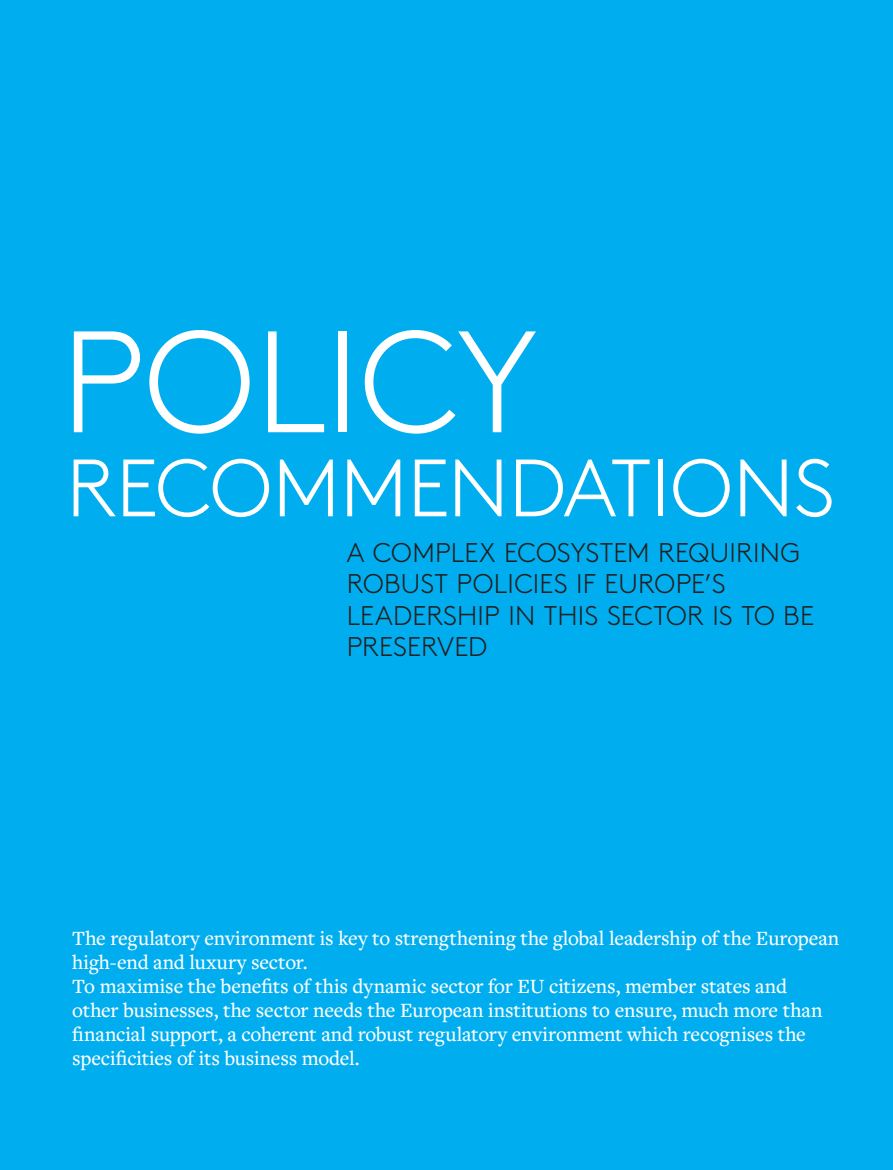
<style>
.page{position:relative;width:893px;height:1170px;background:#fff}
.page>*{position:absolute;margin:0;border:0;box-sizing:border-box;transform-origin:0 0}
.t1{font:300 144px "Brown";color:#fff}
.t2{font:300 81px "Brown";letter-spacing:-.005em;color:#fff}
.t3{font:300 27px/31.5px "Brown";letter-spacing:.005em;color:#231f20}
.t4{font:500 21px/24px "Freight Text Pro";letter-spacing:-.01em;color:#fff}
</style>
<div class="page">
<div style="left:0;top:0;width:893px;height:1169px;background:#00aeef"></div>
<h1 class="t1" style="left:61px;top:276px;width:478px">POLICY</h1>
<h2 class="t2" style="left:66px;top:428px;width:770px">RECOMMENDATIONS</h2>
<p class="t3" style="left:347px;top:535px;width:469px">A COMPLEX ECOSYSTEM REQUIRING<br>ROBUST POLICIES IF EUROPE’S<br>LEADERSHIP IN THIS SECTOR IS TO BE<br>PRESERVED</p>
<p class="t4" style="left:72px;top:925px;width:769px">The regulatory environment is key to strengthening the global leadership of the European high-end and luxury sector.<br>To maximise the benefits of this dynamic sector for EU citizens, member states and<br>other businesses, the sector needs the European institutions to ensure, much more than financial support, a coherent and robust regulatory environment which recognises the specificities of its business model.</p>
</div>
